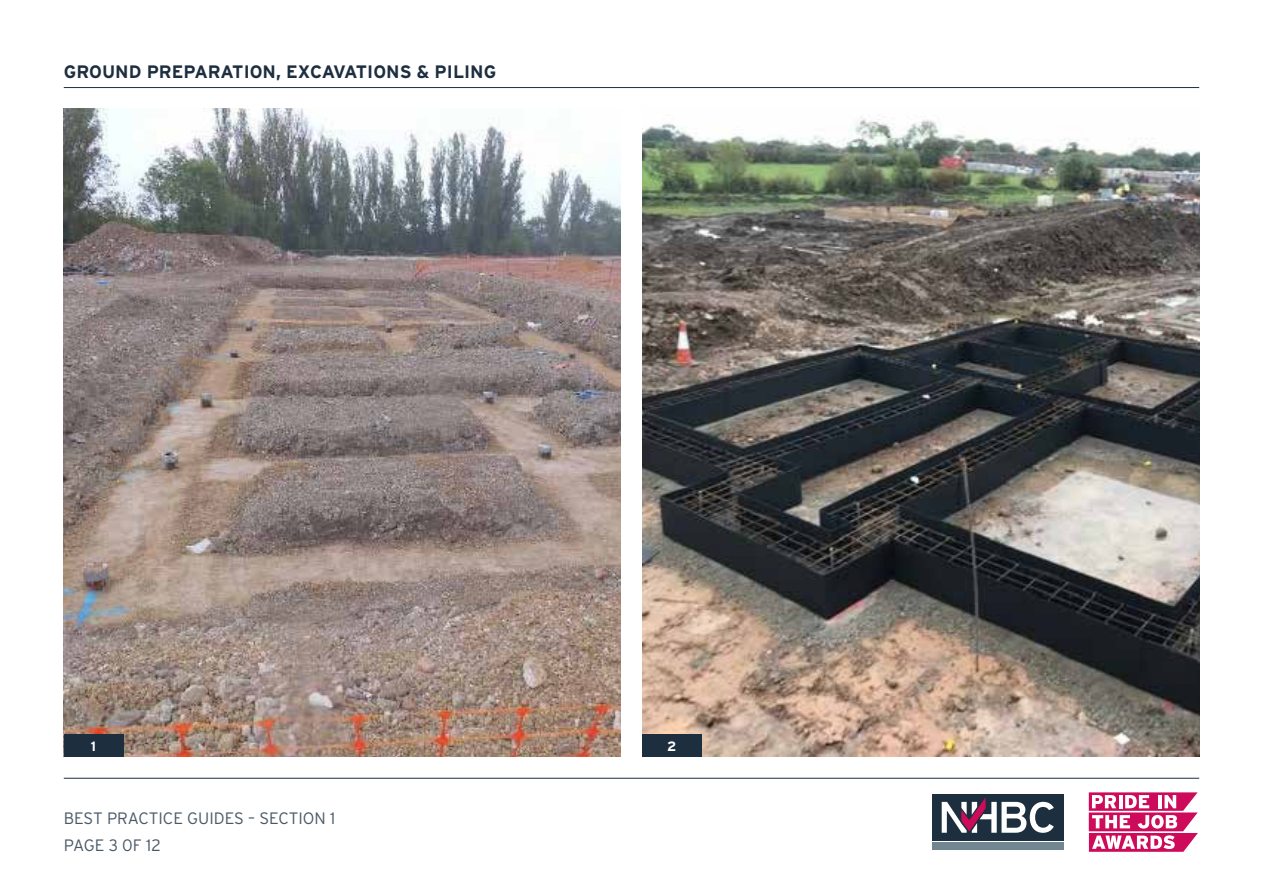
<style>
.page{position:relative;width:1263px;height:893px;background:#fff}
.page>*{position:absolute;margin:0;border:0;box-sizing:border-box;transform-origin:0 0}
.t1{font:700 18px "Interstate";color:#1d2e3f}
.t2{font:300 16.5px/26.5px "Interstate";color:#4a5865}
.t3{font:700 13.5px "Interstate";color:#fff}
</style>
<div class="page">
<img style="left:64px;top:108px;width:557px;height:649px">
<img style="left:642px;top:115px;width:557px;height:642px">
<div style="left:64px;top:734px;width:59px;height:23px;background:#1d2e3f"></div>
<div style="left:642px;top:734px;width:60px;height:23px;background:#1d2e3f"></div>
<div style="left:932px;top:794px;width:131px;height:47px;background:#1d2e3f"></div>
<div style="left:932px;top:842px;width:131px;height:8px;background:#718691"></div>
<svg style="left:942px;top:797px;width:112px;height:36px"></svg>
<svg style="left:1089px;top:792px;width:109px;height:60px"></svg>
<hr style="left:64px;top:778px;width:1135px;height:1px;background:#1d2e3f">
<hr style="left:64px;top:87px;width:1135px;height:1px;background:#1d2e3f">
<p class="t1" style="left:64px;top:62px;width:434px">GROUND PREPARATION, EXCAVATIONS &amp; PILING</p>
<p class="t3" style="left:91px;top:739px;width:7px">1</p>
<p class="t3" style="left:667px;top:739px;width:11px">2</p>
<p class="t2" style="left:64px;top:805px;width:273px">BEST PRACTICE GUIDES – SECTION 1<br>PAGE 3 0F 12</p>
</div>
